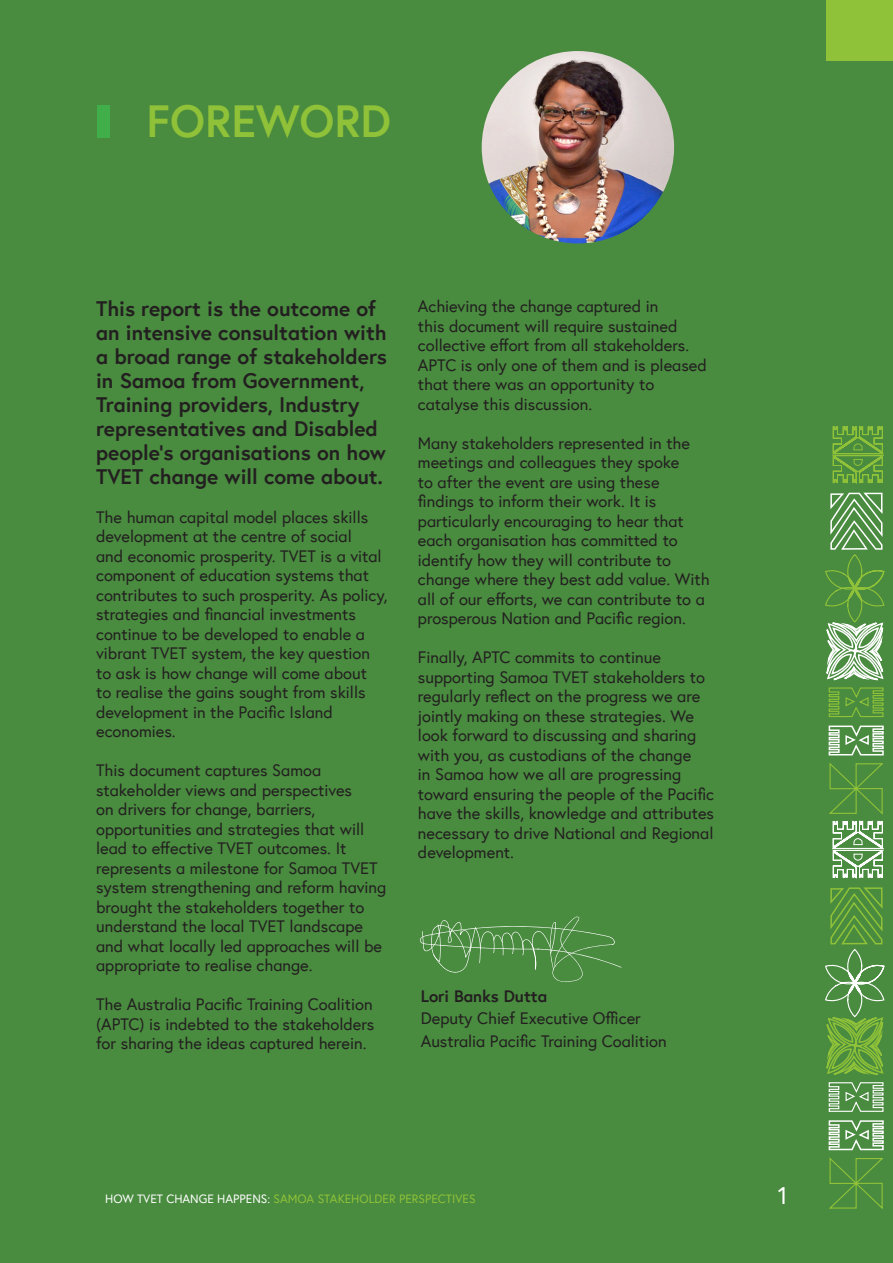
<style>
.page{position:relative;width:893px;height:1263px;background:#498b3f}
.page>*{position:absolute;margin:0;border:0;box-sizing:border-box;transform-origin:0 0}
.t1{font:700 45px "Europa";color:#8fc238}
.t2{font:24px "Europa";color:#fff}
.t3{font:700 21px "Europa";color:#231f20}
.t4{font:16.5px "Europa";color:#231f20}
.t5{font:700 16.5px "Europa";color:#231f20}
.t6{font:12px "Europa";color:#8fc238}
.s1{color:#fff}
</style>
<div class="page">
<svg style="left:829px;top:1157px;width:54px;height:52px"></svg>
<svg style="left:828px;top:1120px;width:56px;height:31px"></svg>
<svg style="left:825px;top:887px;width:60px;height:225px"></svg>
<svg style="left:829px;top:763px;width:55px;height:116px"></svg>
<svg style="left:828px;top:725px;width:56px;height:31px"></svg>
<svg style="left:832px;top:426px;width:51px;height:58px"></svg>
<svg style="left:825px;top:492px;width:60px;height:225px"></svg>
<div style="left:826px;top:0;width:67px;height:60px;background:#8fc238"></div>
<svg style="left:420px;top:916px;width:202px;height:66px"></svg>
<div style="left:98px;top:105px;width:12px;height:33px;background:#40ae49"></div>
<img style="left:482px;top:51px;width:192px;height:192px;border-radius:96px">
<p class="t1" style="left:146px;top:91px;width:246px">FOREWORD</p>
<p class="t3" style="left:96px;top:294px;width:281px">This report is the outcome of</p>
<p class="t3" style="left:96px;top:318px;width:292px">an intensive consultation with</p>
<p class="t3" style="left:96px;top:342px;width:292px">a broad range of stakeholders</p>
<p class="t3" style="left:96px;top:366px;width:270px">in Samoa from Government,</p>
<p class="t3" style="left:96px;top:390px;width:265px">Training providers, Industry</p>
<p class="t3" style="left:96px;top:414px;width:283px">representatives and Disabled</p>
<p class="t3" style="left:96px;top:438px;width:291px">people’s organisations on how</p>
<p class="t3" style="left:96px;top:462px;width:288px">TVET change will come about.</p>
<p class="t4" style="left:96px;top:506px;width:274px">The human capital model places skills</p>
<p class="t4" style="left:96px;top:526px;width:257px">development at the centre of social</p>
<p class="t4" style="left:96px;top:545px;width:287px">and economic prosperity. TVET is a vital</p>
<p class="t4" style="left:96px;top:565px;width:274px">component of education systems that</p>
<p class="t4" style="left:96px;top:584px;width:293px">contributes to such prosperity. As policy,</p>
<p class="t4" style="left:96px;top:604px;width:261px">strategies and financial investments</p>
<p class="t4" style="left:96px;top:623px;width:270px">continue to be developed to enable a</p>
<p class="t4" style="left:96px;top:643px;width:275px">vibrant TVET system, the key question</p>
<p class="t4" style="left:96px;top:662px;width:272px">to ask is how change will come about</p>
<p class="t4" style="left:96px;top:682px;width:271px">to realise the gains sought from skills</p>
<p class="t4" style="left:96px;top:701px;width:238px">development in the Pacific Island</p>
<p class="t4" style="left:96px;top:721px;width:81px">economies.</p>
<p class="t4" style="left:96px;top:760px;width:227px">This document captures Samoa</p>
<p class="t4" style="left:96px;top:779px;width:257px">stakeholder views and perspectives</p>
<p class="t4" style="left:96px;top:799px;width:221px">on drivers for change, barriers,</p>
<p class="t4" style="left:96px;top:818px;width:270px">opportunities and strategies that will</p>
<p class="t4" style="left:96px;top:838px;width:252px">lead to effective TVET outcomes. It</p>
<p class="t4" style="left:96px;top:857px;width:283px">represents a milestone for Samoa TVET</p>
<p class="t4" style="left:96px;top:877px;width:292px">system strengthening and reform having</p>
<p class="t4" style="left:96px;top:896px;width:270px">brought the stakeholders together to</p>
<p class="t4" style="left:96px;top:916px;width:268px">understand the local TVET landscape</p>
<p class="t4" style="left:96px;top:935px;width:287px">and what locally led approaches will be</p>
<p class="t4" style="left:96px;top:955px;width:218px">appropriate to realise change.</p>
<p class="t4" style="left:96px;top:994px;width:278px">The Australia Pacific Training Coalition</p>
<p class="t4" style="left:96px;top:1013px;width:280px">(APTC) is indebted to the stakeholders</p>
<p class="t4" style="left:96px;top:1033px;width:272px">for sharing the ideas captured herein.</p>
<p class="t4" style="left:418px;top:296px;width:242px">Achieving the change captured in</p>
<p class="t4" style="left:418px;top:315px;width:261px">this document will require sustained</p>
<p class="t4" style="left:418px;top:335px;width:273px">collective effort from all stakeholders.</p>
<p class="t4" style="left:418px;top:354px;width:290px">APTC is only one of them and is pleased</p>
<p class="t4" style="left:418px;top:374px;width:238px">that there was an opportunity to</p>
<p class="t4" style="left:418px;top:393px;width:176px">catalyse this discussion.</p>
<p class="t4" style="left:418px;top:432px;width:274px">Many stakeholders represented in the</p>
<p class="t4" style="left:418px;top:452px;width:263px">meetings and colleagues they spoke</p>
<p class="t4" style="left:418px;top:471px;width:243px">to after the event are using these</p>
<p class="t4" style="left:418px;top:491px;width:240px">findings to inform their work. It is</p>
<p class="t4" style="left:418px;top:510px;width:267px">particularly encouraging to hear that</p>
<p class="t4" style="left:418px;top:530px;width:261px">each organisation has committed to</p>
<p class="t4" style="left:418px;top:549px;width:255px">identify how they will contribute to</p>
<p class="t4" style="left:418px;top:569px;width:293px">change where they best add value. With</p>
<p class="t4" style="left:418px;top:588px;width:288px">all of our efforts, we can contribute to a</p>
<p class="t4" style="left:418px;top:608px;width:269px">prosperous Nation and Pacific region.</p>
<p class="t4" style="left:418px;top:647px;width:244px">Finally, APTC commits to continue</p>
<p class="t4" style="left:418px;top:666px;width:289px">supporting Samoa TVET stakeholders to</p>
<p class="t4" style="left:418px;top:686px;width:284px">regularly reflect on the progress we are</p>
<p class="t4" style="left:418px;top:705px;width:277px">jointly making on these strategies. We</p>
<p class="t4" style="left:418px;top:725px;width:280px">look forward to discussing and sharing</p>
<p class="t4" style="left:418px;top:744px;width:275px">with you, as custodians of the change</p>
<p class="t4" style="left:418px;top:764px;width:265px">in Samoa how we all are progressing</p>
<p class="t4" style="left:418px;top:783px;width:298px">toward ensuring the people of the Pacific</p>
<p class="t4" style="left:418px;top:803px;width:298px">have the skills, knowledge and attributes</p>
<p class="t4" style="left:418px;top:822px;width:297px">necessary to drive National and Regional</p>
<p class="t4" style="left:418px;top:842px;width:98px">development.</p>
<p class="t5" style="left:421px;top:984px;width:128px">Lori Banks Dutta</p>
<p class="t4" style="left:421px;top:1008px;width:222px">Deputy Chief Executive Officer</p>
<p class="t4" style="left:421px;top:1030px;width:247px">Australia Pacific Training Coalition</p>
<p class="t6" style="left:105px;top:1191px;width:372px"><span class="s1">HOW TVET CHANGE HAPPENS:</span> SAMOA STAKEHOLDER PERSPECTIVES</p>
<h2 class="t2" style="left:778px;top:1180px;width:11px">1</h2>
</div>
